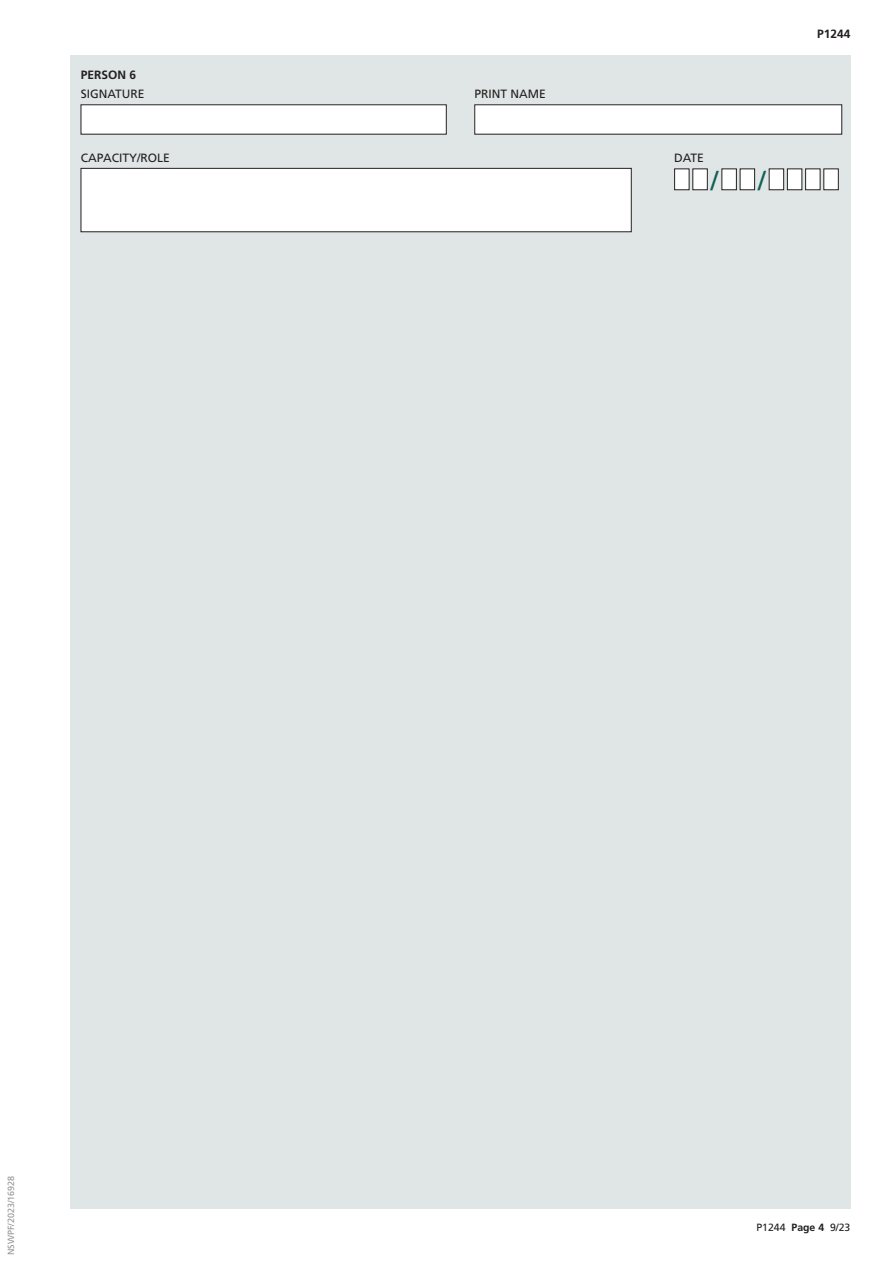
<style>
.page{position:relative;width:893px;height:1263px;background:#fff}
.page>*{position:absolute;margin:0;border:0;box-sizing:border-box;transform-origin:0 0}
.Boxes{font:27px "Frutiger LT Std";color:#116059}
.Bullets{font:12px "Frutiger LT Std";color:#231f20}
.Body{font:700 12px "Frutiger LT Std";color:#231f20}
.t1{font:10.5px "Frutiger LT Std";color:#231f20}
.t2{font:9px "Frutiger LT Std";color:#939598}
.s1{font-weight:700}
</style>
<div class="page">
<div style="left:70px;top:55px;width:780px;height:1154px;background:#e0e6e5"></div>
<div style="left:81px;top:105px;width:365px;height:29px;background:#fff"></div>
<div style="left:475px;top:105px;width:367px;height:29px;background:#fff"></div>
<div style="left:81px;top:168px;width:550px;height:64px;background:#fff"></div>
<div style="left:81px;top:168px;width:550px;height:64px;border:1px solid #231f20"></div>
<div style="left:675px;top:169px;width:14px;height:21px;background:#fff"></div>
<div style="left:674px;top:169px;width:15px;height:21px;border:1px solid #231f20"></div>
<div style="left:693px;top:169px;width:14px;height:21px;background:#fff"></div>
<div style="left:722px;top:169px;width:14px;height:21px;background:#fff"></div>
<div style="left:722px;top:169px;width:15px;height:21px;border:1px solid #231f20"></div>
<div style="left:740px;top:169px;width:15px;height:21px;background:#fff"></div>
<div style="left:740px;top:169px;width:15px;height:21px;border:1px solid #231f20"></div>
<div style="left:769px;top:169px;width:15px;height:21px;background:#fff"></div>
<div style="left:769px;top:169px;width:15px;height:21px;border:1px solid #231f20"></div>
<div style="left:787px;top:169px;width:15px;height:21px;background:#fff"></div>
<div style="left:787px;top:169px;width:15px;height:21px;border:1px solid #231f20"></div>
<div style="left:806px;top:169px;width:14px;height:21px;background:#fff"></div>
<div style="left:805px;top:169px;width:15px;height:21px;border:1px solid #231f20"></div>
<div style="left:824px;top:169px;width:14px;height:21px;background:#fff"></div>
<p class="Body" style="left:81px;top:68px;width:57px">PERSON 6</p>
<p class="Bullets" style="left:81px;top:87px;width:65px">SIGNATURE</p>
<p class="Bullets" style="left:475px;top:87px;width:73px">PRINT NAME</p>
<p class="Bullets" style="left:81px;top:150px;width:90px">CAPACITY/ROLE</p>
<p class="Bullets" style="left:674px;top:150px;width:31px">DATE</p>
<p class="Boxes" style="left:711px;top:165px;width:9px">/</p>
<p class="Boxes" style="left:758px;top:165px;width:9px">/</p>
<p class="Body" style="left:817px;top:27px;width:35px">P1244</p>
<p class="t2" style="left:6px;top:1255px;width:81px;rotate:-90deg">NSWPF/2023/16928</p>
<p class="t1" style="left:756px;top:1221px;width:95px">P1244 <span class="s1">Page 4</span> 9/23</p>
</div>
